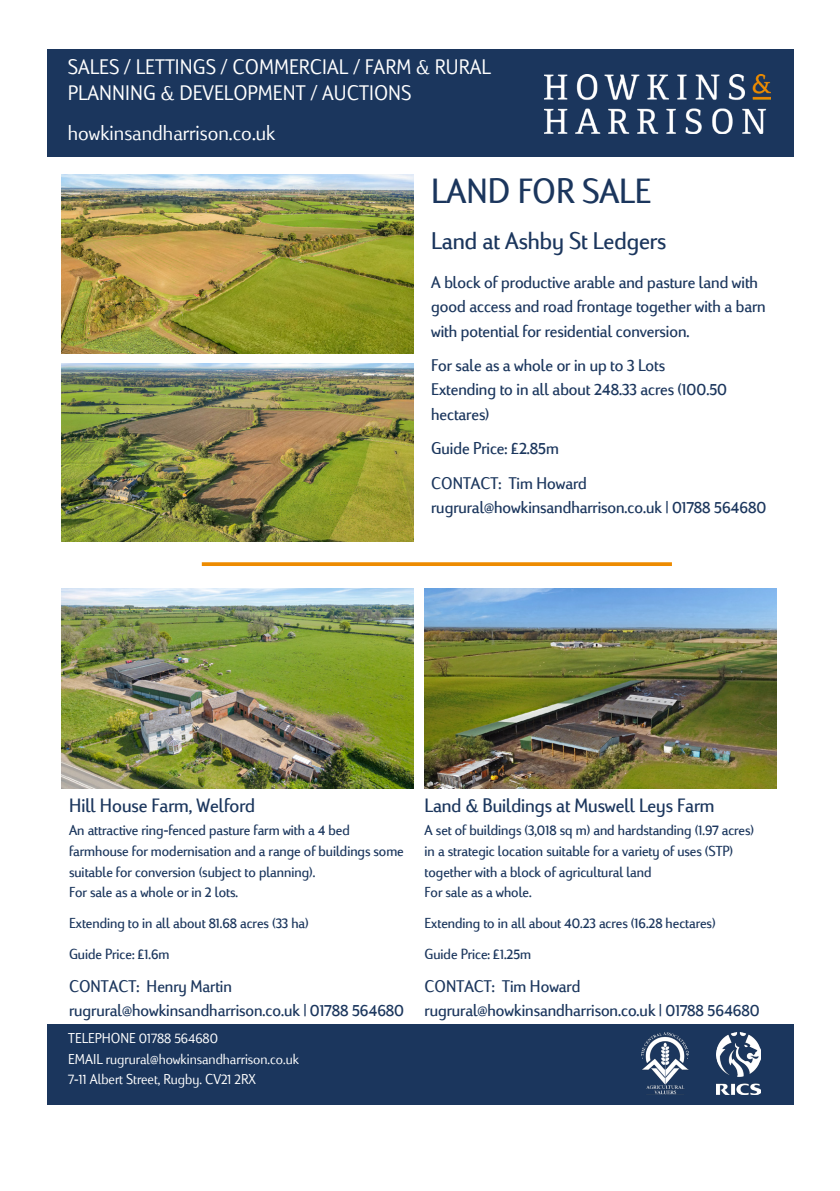
<style>
.page{position:relative;width:840px;height:1191px;background:#fff}
.page>*{position:absolute;margin:0;border:0;box-sizing:border-box;transform-origin:0 0}
.t1{font:36.4px "Viato";color:#1b365d}
.t2{font:25px "Viato";color:#1b365d}
.t3{font:300 21.8px/25.4px "Viato";letter-spacing:.005em;color:#fff}
.t4{font:20px "Viato";color:#1b365d}
.t5{font:17.6px/24.2px "Viato";color:#1b365d}
.t6{font:15px/20.6px "Viato";color:#1b365d}
.t7{font:300 14.8px/20.4px "Viato";color:#fff}
</style>
<div class="page">
<img style="left:62px;top:589px;width:351px;height:199px">
<img style="left:62px;top:174px;width:351px;height:180px">
<img style="left:62px;top:363px;width:351px;height:179px">
<div style="left:47px;top:49px;width:745px;height:108px;background:#1b365d"></div>
<div style="left:47px;top:1024px;width:745px;height:80px;background:#1b365d"></div>
<img style="left:544px;top:74px;width:226px;height:60px">
<img style="left:641px;top:1032px;width:46px;height:62px">
<img style="left:716px;top:1032px;width:44px;height:62px">
<img style="left:424px;top:589px;width:351px;height:199px">
<svg style="left:202px;top:562px;width:469px;height:4px;background:#ee9210"></svg>
<p class="t3" style="left:68px;top:54px;width:424px">SALES / LETTINGS / COMMERCIAL / FARM &amp; RURAL<br>PLANNING &amp; DEVELOPMENT / AUCTIONS</p>
<p class="t3" style="left:68px;top:120px;width:209px">howkinsandharrison.co.uk</p>
<p class="t1" style="left:431px;top:165px;width:221px">LAND FOR SALE</p>
<p class="t2" style="left:431px;top:224px;width:236px">Land at Ashby St Ledgers</p>
<p class="t5" style="left:431px;top:270px;width:336px">A block of productive arable and pasture land with good access and road frontage together with a barn with potential for residential conversion.</p>
<p class="t5" style="left:431px;top:353px;width:297px">For sale as a whole or in up to 3 Lots<br>Extending to in all about 248.33 acres (100.50 hectares)</p>
<p class="t5" style="left:431px;top:431px;width:157px;line-height:34.6px">Guide Price: £2.85m<br>CONTACT: Tim Howard</p>
<p class="t5" style="left:431px;top:495px;width:336px">rugrural@howkinsandharrison.co.uk | 01788 564680</p>
<p class="t4" style="left:69px;top:791px;width:187px">Hill House Farm, Welford</p>
<p class="t6" style="left:69px;top:819px;width:336px">An attractive ring-fenced pasture farm with a 4 bed farmhouse for modernisation and a range of buildings some suitable for conversion (subject to planning).<br>For sale as a whole or in 2 lots.</p>
<p class="t6" style="left:69px;top:907px;width:241px;line-height:30.6px">Extending to in all about 81.68 acres (33 ha)<br>Guide Price: £1.6m</p>
<p class="t5" style="left:69px;top:973px;width:336px">CONTACT: Henry Martin rugrural@howkinsandharrison.co.uk | 01788 564680</p>
<p class="t7" style="left:68px;top:1027px;width:232px">TELEPHONE 01788 564680<br>EMAIL rugrural@howkinsandharrison.co.uk<br>7-11 Albert Street, Rugby. CV21 2RX</p>
<p class="t4" style="left:424px;top:791px;width:291px">Land &amp; Buildings at Muswell Leys Farm</p>
<p class="t6" style="left:424px;top:819px;width:331px">A set of buildings (3,018 sq m) and hardstanding (1.97 acres) in a strategic location suitable for a variety of uses (STP) together with a block of agricultural land<br>For sale as a whole.</p>
<p class="t6" style="left:424px;top:907px;width:292px;line-height:30.6px">Extending to in all about 40.23 acres (16.28 hectares)<br>Guide Price: £1.25m</p>
<p class="t5" style="left:424px;top:973px;width:336px">CONTACT: Tim Howard rugrural@howkinsandharrison.co.uk | 01788 564680</p>
</div>
